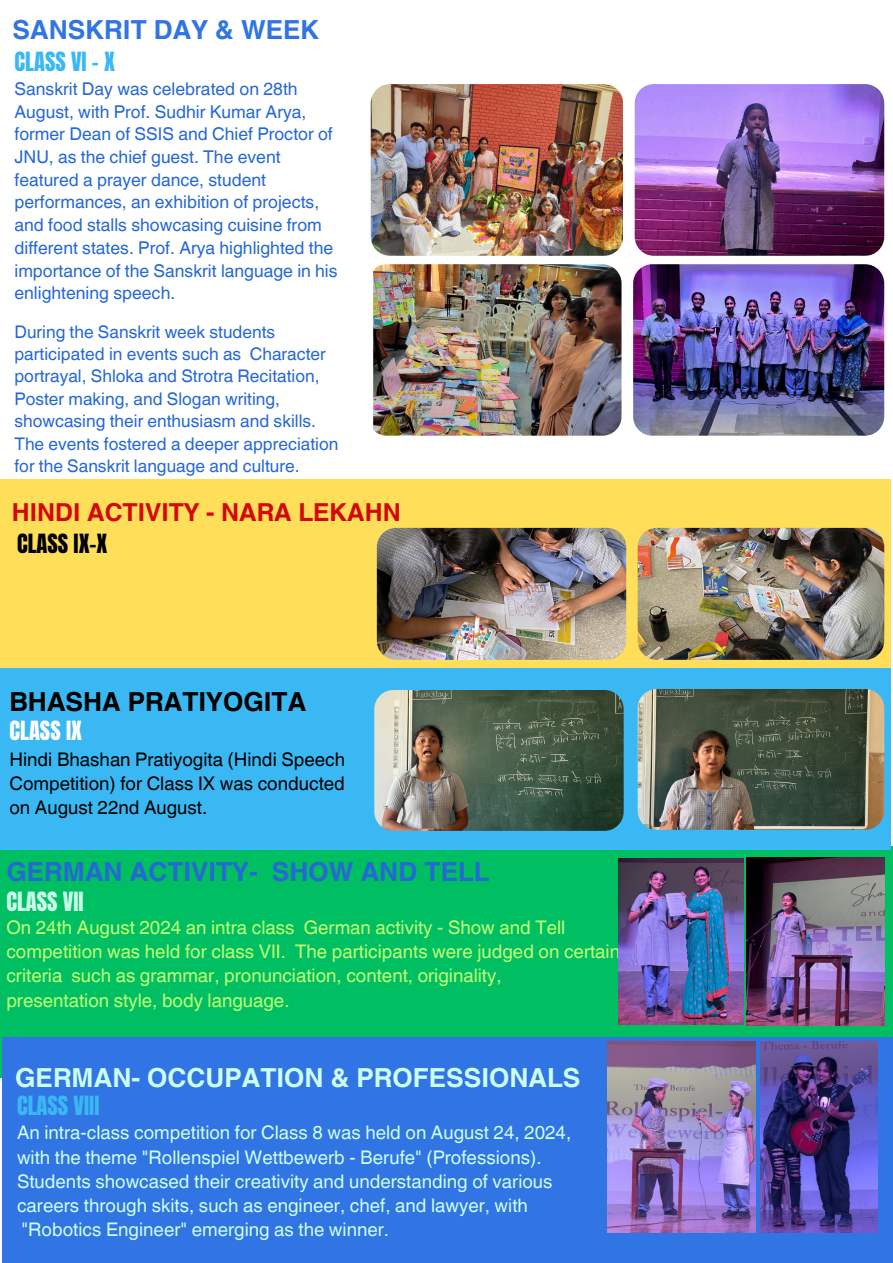
<style>
.page{position:relative;width:893px;height:1263px;background:#fff}
.page>*{position:absolute;margin:0;border:0;box-sizing:border-box;transform-origin:0 0}
.t1{font:700 26.25px "Helvetica World";color:#cdffed}
.t2{font:700 26.25px "Helvetica World";color:#2668d4}
.t3{font:700 26.25px "Helvetica World";color:#000}
.t4{font:700 26.25px "Helvetica World";color:#3175e4}
.t5{font:700 24.75px "Helvetica World";color:#d40707}
.t6{font:22.5px "Anton";color:#3ab8f3}
.t7{font:22.5px "Anton";color:#000}
.t8{font:22.5px "Anton";color:#cdffed}
.t9{font:22.5px "Anton";color:#fff}
.t10{font:18.75px "Helvetica World";color:#cdffed}
.t11{font:18.75px "Helvetica World";color:#c1ff72}
.t12{font:18.75px/24.2px "Helvetica World";color:#000;text-align:justify}
.t13{font:17.62px/22.7px "Helvetica World";color:#2668d4}
.t14{font:17.4px/22.4px "Helvetica World";color:#2668d4}
</style>
<div class="page">
<div style="left:0;top:479px;width:890px;height:194px;background:#ffde59"></div>
<img style="left:637px;top:528px;width:247px;height:132px;border-radius:19px">
<img style="left:377px;top:528px;width:249px;height:132px;border-radius:19px">
<div style="left:0;top:846px;width:893px;height:232px;background:#00bf63"></div>
<div style="left:3px;top:1037px;width:890px;height:226px;background:#3175e4"></div>
<img style="left:633px;top:264px;width:251px;height:172px">
<img style="left:373px;top:264px;width:248px;height:172px">
<img style="left:634px;top:84px;width:250px;height:172px">
<img style="left:371px;top:84px;width:252px;height:172px">
<div style="left:0;top:668px;width:890px;height:182px;background:#3ab8f3"></div>
<img style="left:374px;top:690px;width:249px;height:141px;border-radius:19px">
<img style="left:637px;top:689px;width:247px;height:141px;border-radius:19px">
<img style="left:746px;top:857px;width:138px;height:169px">
<img style="left:619px;top:859px;width:125px;height:166px">
<img style="left:761px;top:1042px;width:116px;height:191px">
<img style="left:607px;top:1042px;width:148px;height:191px">
<p class="t4" style="left:13px;top:9px;width:308px">SANSKRIT DAY &amp; WEEK</p>
<p class="t6" style="left:14px;top:45px;width:102px">CLASS VI - X</p>
<p class="t13" style="left:14px;top:77px;width:325px">Sanskrit Day was celebrated on 28th August, with Prof. Sudhir Kumar Arya, former Dean of SSIS and Chief Proctor of JNU, as the chief guest. The event featured a prayer dance, student performances, an exhibition of projects, and food stalls showcasing cuisine from different states. Prof. Arya highlighted the importance of the Sanskrit language in his enlightening speech.</p>
<p class="t14" style="left:14px;top:320px;width:325px">During the Sanskrit week students participated in events such as Character portrayal, Shloka and Strotra Recitation, Poster making, and Slogan writing, showcasing their enthusiasm and skills.<br>The events fostered a deeper appreciation for the Sanskrit language and culture.</p>
<p class="t5" style="left:12px;top:492px;width:390px">HINDI ACTIVITY - NARA LEKAHN</p>
<h1 class="t7" style="left:17px;top:527px;width:92px">CLASS IX-X</h1>
<p class="t3" style="left:9px;top:680px;width:298px">BHASHA PRATIYOGITA</p>
<p class="t9" style="left:9px;top:715px;width:74px">CLASS IX</p>
<p class="t12" style="left:9px;top:747px;width:337px">Hindi Bhashan Pratiyogita (Hindi Speech Competition) for Class IX was conducted on August 22nd August.</p>
<p class="t2" style="left:6px;top:851px;width:484px">GERMAN ACTIVITY- SHOW AND TELL</p>
<p class="t8" style="left:6px;top:885px;width:79px">CLASS VII</p>
<p class="t11" style="left:6px;top:916px;width:560px">On 24th August 2024 an intra class German activity - Show and Tell</p>
<p class="t11" style="left:6px;top:941px;width:615px">competition was held for class VII. The participants were judged on certain</p>
<p class="t11" style="left:6px;top:965px;width:497px">criteria such as grammar, pronunciation, content, originality,</p>
<h1 class="t11" style="left:6px;top:989px;width:285px">presentation style, body language.</h1>
<p class="t1" style="left:15px;top:1056px;width:567px">GERMAN- OCCUPATION &amp; PROFESSIONALS</p>
<p class="t10" style="left:17px;top:1122px;width:555px">An intra-class competition for Class 8 was held on August 24, 2024,</p>
<h1 class="t10" style="left:17px;top:1146px;width:526px">with the theme "Rollenspiel Wettbewerb - Berufe" (Professions).</h1>
<h2 class="t10" style="left:17px;top:1170px;width:537px">Students showcased their creativity and understanding of various</h2>
<p class="t10" style="left:17px;top:1194px;width:512px">careers through skits, such as engineer, chef, and lawyer, with</p>
<p class="t10" style="left:22px;top:1218px;width:369px">"Robotics Engineer" emerging as the winner.</p>
<p class="t6" style="left:17px;top:1089px;width:84px">CLASS VIII</p>
</div>
